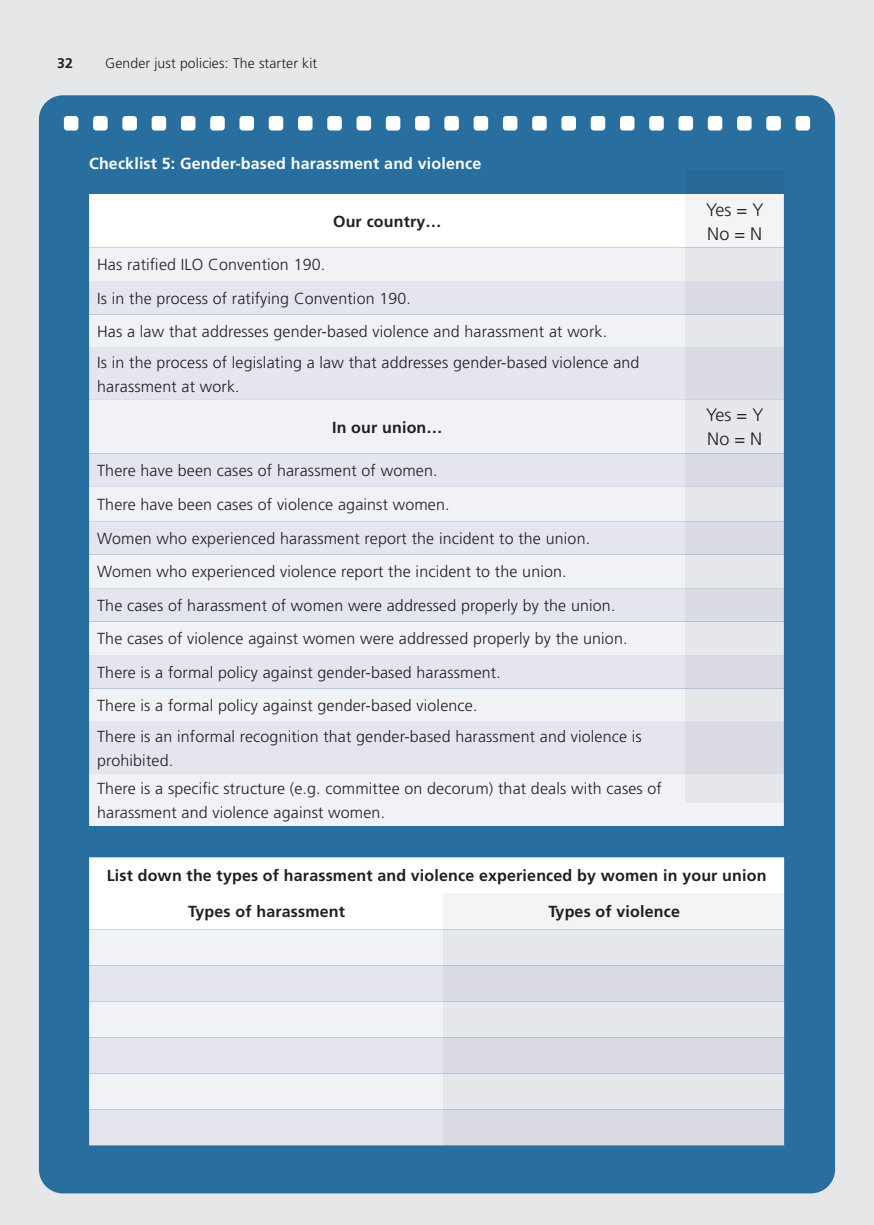
<style>
.page{position:relative;width:874px;height:1225px;background:#fff}
.page>*{position:absolute;margin:0;border:0;box-sizing:border-box;transform-origin:0 0}
.t1{font:300 18px "Frutiger LT Std";color:#231f20}
.t2{font:300 16px/24px "Frutiger LT Std";letter-spacing:.01em;color:#231f20}
.t3{font:700 16px "Frutiger LT Std";letter-spacing:.01em;color:#231f20}
.t4{font:700 16px "Frutiger LT Std";letter-spacing:.01em;color:#fff}
.text_bold{font:300 14px "Frutiger LT Std";letter-spacing:.01em;color:#231f20}
.t5{font:700 14px "Frutiger LT Std";color:#231f20}
</style>
<div class="page">
<div style="left:0;top:0;width:873px;height:1225px;background:#e6e7e9"></div>
<div style="left:39px;top:95px;width:795px;height:1098px;background:#286e9e;border-radius:24px"></div>
<div style="left:89px;top:194px;width:596px;height:53px;background:#fff"></div>
<div style="left:89px;top:247px;width:694px;height:579px;background:#f0f2f6"></div>
<svg style="left:89px;top:281px;width:596px;height:493px;fill:#e4e5ef"></svg>
<div style="left:89px;top:857px;width:694px;height:72px;background:#fff"></div>
<div style="left:89px;top:929px;width:354px;height:36px;background:#f0f2f6"></div>
<svg style="left:89px;top:965px;width:354px;height:180px;fill:#e4e5ef"></svg>
<div style="left:64px;top:116px;width:14px;height:14px;background:#fff;border-radius:3px"></div>
<div style="left:93px;top:116px;width:15px;height:14px;background:#fff;border-radius:3px"></div>
<div style="left:122px;top:116px;width:15px;height:14px;background:#fff;border-radius:3px"></div>
<div style="left:152px;top:116px;width:14px;height:14px;background:#fff;border-radius:3px"></div>
<div style="left:181px;top:116px;width:14px;height:14px;background:#fff;border-radius:3px"></div>
<div style="left:210px;top:116px;width:14px;height:14px;background:#fff;border-radius:3px"></div>
<div style="left:239px;top:116px;width:15px;height:14px;background:#fff;border-radius:3px"></div>
<div style="left:268px;top:116px;width:15px;height:14px;background:#fff;border-radius:3px"></div>
<div style="left:298px;top:116px;width:14px;height:14px;background:#fff;border-radius:3px"></div>
<div style="left:327px;top:116px;width:14px;height:14px;background:#fff;border-radius:3px"></div>
<div style="left:356px;top:116px;width:15px;height:14px;background:#fff;border-radius:3px"></div>
<div style="left:385px;top:116px;width:15px;height:14px;background:#fff;border-radius:3px"></div>
<div style="left:415px;top:116px;width:14px;height:14px;background:#fff;border-radius:3px"></div>
<div style="left:444px;top:116px;width:14px;height:14px;background:#fff;border-radius:3px"></div>
<div style="left:473px;top:116px;width:15px;height:14px;background:#fff;border-radius:3px"></div>
<div style="left:502px;top:116px;width:15px;height:14px;background:#fff;border-radius:3px"></div>
<div style="left:532px;top:116px;width:14px;height:14px;background:#fff;border-radius:3px"></div>
<div style="left:561px;top:116px;width:14px;height:14px;background:#fff;border-radius:3px"></div>
<div style="left:590px;top:116px;width:15px;height:14px;background:#fff;border-radius:3px"></div>
<div style="left:619px;top:116px;width:15px;height:14px;background:#fff;border-radius:3px"></div>
<div style="left:649px;top:116px;width:14px;height:14px;background:#fff;border-radius:3px"></div>
<div style="left:678px;top:116px;width:14px;height:14px;background:#fff;border-radius:3px"></div>
<div style="left:707px;top:116px;width:15px;height:14px;background:#fff;border-radius:3px"></div>
<div style="left:736px;top:116px;width:15px;height:14px;background:#fff;border-radius:3px"></div>
<div style="left:766px;top:116px;width:14px;height:14px;background:#fff;border-radius:3px"></div>
<div style="left:795px;top:116px;width:14px;height:14px;background:#fff;border-radius:3px"></div>
<svg style="left:685px;top:194px;width:98px;height:608px;fill:#e6e7eb"></svg>
<svg style="left:443px;top:893px;width:340px;height:252px"></svg>
<p class="t5" style="left:57px;top:54px;width:17px">32</p>
<p class="text_bold" style="left:105px;top:55px;width:213px">Gender just policies: The starter kit</p>
<p class="t4" style="left:89px;top:154px;width:393px">Checklist 5: Gender-based harassment and violence</p>
<p class="t3" style="left:333px;top:212px;width:110px">Our country…</p>
<p class="t2" style="left:97px;top:253px;width:229px">Has ratified ILO Convention 190.</p>
<p class="t2" style="left:97px;top:286px;width:315px">Is in the process of ratifying Convention 190.</p>
<p class="t2" style="left:97px;top:320px;width:511px">Has a law that addresses gender-based violence and harassment at work.</p>
<p class="t2" style="left:97px;top:351px;width:543px">Is in the process of legislating a law that addresses gender-based violence and harassment at work.</p>
<p class="t3" style="left:332px;top:418px;width:112px">In our union…</p>
<p class="t2" style="left:97px;top:459px;width:342px">There have been cases of harassment of women.</p>
<p class="t2" style="left:97px;top:493px;width:354px">There have been cases of violence against women.</p>
<p class="t2" style="left:97px;top:526px;width:494px">Women who experienced harassment report the incident to the union.</p>
<p class="t2" style="left:97px;top:560px;width:471px">Women who experienced violence report the incident to the union.</p>
<p class="t2" style="left:97px;top:593px;width:519px">The cases of harassment of women were addressed properly by the union.</p>
<p class="t2" style="left:97px;top:627px;width:531px">The cases of violence against women were addressed properly by the union.</p>
<p class="t2" style="left:97px;top:660px;width:405px">There is a formal policy against gender-based harassment.</p>
<p class="t2" style="left:97px;top:694px;width:381px">There is a formal policy against gender-based violence.</p>
<p class="t2" style="left:97px;top:724px;width:546px">There is an informal recognition that gender-based harassment and violence is prohibited.</p>
<p class="t2" style="left:97px;top:776px;width:566px">There is a specific structure (e.g. committee on decorum) that deals with cases of harassment and violence against women.</p>
<p class="t1" style="left:705px;top:199px;width:59px">Yes = Y</p>
<p class="t1" style="left:707px;top:223px;width:56px">No = N</p>
<p class="t1" style="left:705px;top:405px;width:59px">Yes = Y</p>
<p class="t1" style="left:707px;top:429px;width:56px">No = N</p>
<p class="t3" style="left:107px;top:866px;width:661px">List down the types of harassment and violence experienced by women in your union</p>
<p class="t3" style="left:188px;top:902px;width:158px">Types of harassment</p>
<p class="t3" style="left:548px;top:902px;width:133px">Types of violence</p>
</div>
